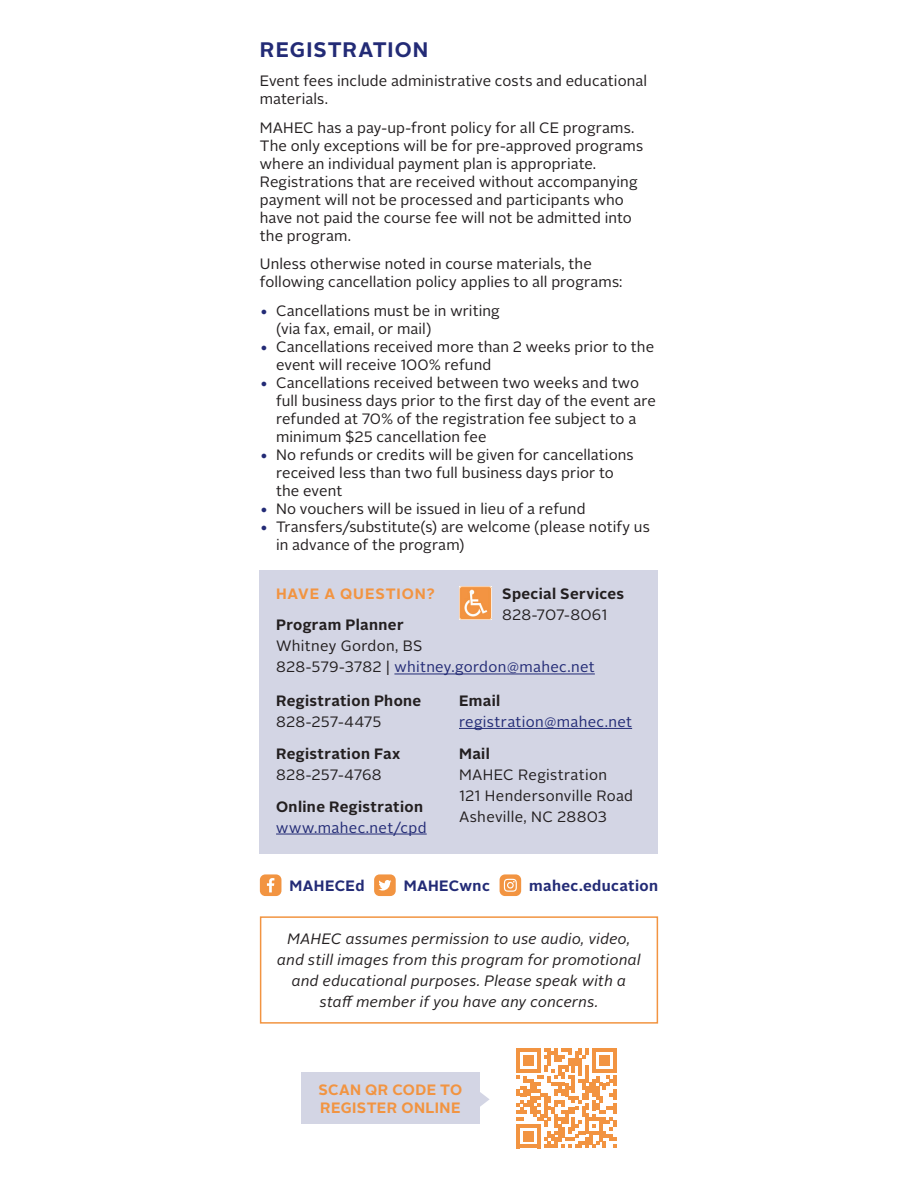
<style>
.page{position:relative;width:918px;height:1188px;background:#fff}
.page>*{position:absolute;margin:0;border:0;box-sizing:border-box;transform-origin:0 0}
.Heading{font:700 21px "Alright Sans";letter-spacing:.05em;color:#232b76}
.Paragraph{font:15px/18px "Alright Sans";letter-spacing:.01em;color:#231f20}
.Paragraph-2{font:italic 15px/21px "Alright Sans";letter-spacing:.02em;color:#231f20;text-align:center}
.Paragraph-3{font:700 15px/21px "Alright Sans";letter-spacing:.025em;color:#231f20}
.Paragraph-4{font:700 15px "Alright Sans";letter-spacing:.025em;color:#232b76}
.Paragraph-5{font:15px/21px "Alright Sans";letter-spacing:.02em;color:#232b76}
.Paragraph-6{font:700 15px/18px "Alright Sans";letter-spacing:.025em;color:#f29441}
.Subheading{font:700 15px "Alright Sans";letter-spacing:.055em;color:#f29441}
.s1{font-weight:700;color:#232b76}
.s2{font-weight:400}
.s3{font-weight:700}
.s4{color:#232b76}
.s5{font-weight:400;color:#232b76}
.s6{font-weight:700;color:#231f20}
</style>
<div class="page">
<div style="left:301px;top:1072px;width:179px;height:52px;background:#d3d5e4"></div>
<div style="left:260px;top:874px;width:21px;height:22px;background:#f29441;border-radius:5px"></div>
<svg style="left:267px;top:878px;width:7px;height:14px"></svg>
<div style="left:374px;top:874px;width:22px;height:22px;background:#f29441;border-radius:5px"></div>
<svg style="left:378px;top:880px;width:13px;height:11px"></svg>
<div style="left:500px;top:874px;width:21px;height:22px;background:#f29441;border-radius:5px"></div>
<svg style="left:504px;top:879px;width:13px;height:13px"></svg>
<div style="left:260px;top:916px;width:398px;height:108px;border:2px solid #f29441"></div>
<div style="left:260px;top:571px;width:398px;height:283px;background:#d3d5e4"></div>
<hr style="left:394px;top:673px;width:201px;height:1px;background:#232b76">
<hr style="left:276px;top:834px;width:151px;height:1px;background:#232b76">
<hr style="left:459px;top:728px;width:173px;height:1px;background:#232b76">
<img style="left:459px;top:587px;width:32px;height:32px">
<svg style="left:517px;top:1048px;width:100px;height:100px"></svg>
<svg style="left:480px;top:1092px;width:10px;height:15px"></svg>
<p class="Heading" style="left:260px;top:35px;width:170px">REGISTRATION</p>
<p class="Paragraph" style="left:260px;top:72px;width:389px">Event fees include administrative costs and educational materials.</p>
<p class="Paragraph" style="left:260px;top:119px;width:385px">MAHEC has a pay-up-front policy for all CE programs.<br>The only exceptions will be for pre-approved programs where an individual payment plan is appropriate.<br>Registrations that are received without accompanying payment will not be processed and participants who have not paid the course fee will not be admitted into the program.</p>
<p class="Paragraph" style="left:260px;top:256px;width:364px">Unless otherwise noted in course materials, the following cancellation policy applies to all programs:</p>
<p class="Paragraph" style="left:276px;top:302px;width:225px;text-indent:-16px"><span class="s1">•</span> Cancellations must be in writing (via fax, email, or mail)</p>
<p class="Paragraph" style="left:276px;top:338px;width:380px;text-indent:-16px"><span class="s1">•</span> Cancellations received more than 2 weeks prior to the event will receive 100% refund</p>
<p class="Paragraph" style="left:276px;top:374px;width:381px;text-indent:-16px"><span class="s1">•</span> Cancellations received between two weeks and two full business days prior to the first day of the event are refunded at 70% of the registration fee subject to a minimum $25 cancellation fee</p>
<p class="Paragraph" style="left:276px;top:446px;width:359px;text-indent:-16px"><span class="s1">•</span> No refunds or credits will be given for cancellations received less than two full business days prior to the event</p>
<p class="Paragraph" style="left:260px;top:500px;width:327px"><span class="s1">•</span> No vouchers will be issued in lieu of a refund</p>
<p class="Paragraph" style="left:276px;top:518px;width:375px;text-indent:-16px"><span class="s1">•</span> Transfers/substitute(s) are welcome (please notify us in advance of the program)</p>
<p class="Paragraph-3" style="left:502px;top:583px;width:124px">Special Services<br><span class="s2">828-707-8061</span></p>
<p class="Subheading" style="left:276px;top:583px;width:160px">HAVE A QUESTION?</p>
<p class="Paragraph" style="left:276px;top:615px;width:320px;line-height:21px"><span class="s3">Program Planner<br></span>Whitney Gordon, BS<br>828-579-3782 | <span class="s4">whitney.gordon@mahec.net</span></p>
<p class="Paragraph-3" style="left:276px;top:690px;width:147px">Registration Phone<br><span class="s2">828-257-4475</span></p>
<p class="Paragraph-3" style="left:276px;top:743px;width:126px">Registration Fax<br><span class="s2">828-257-4768</span></p>
<p class="Paragraph-3" style="left:276px;top:796px;width:152px">Online Registration <span class="s5">www.mahec.net/cpd</span></p>
<p class="Paragraph-5" style="left:459px;top:690px;width:175px"><span class="s6">Email </span>registration@mahec.net</p>
<p class="Paragraph" style="left:459px;top:743px;width:176px;line-height:21px"><span class="s3">Mail<br></span>MAHEC Registration<br>121 Hendersonville Road<br>Asheville, NC 28803</p>
<p class="Paragraph-4" style="left:290px;top:875px;width:76px">MAHECEd</p>
<p class="Paragraph-4" style="left:404px;top:875px;width:88px">MAHECwnc</p>
<p class="Paragraph-4" style="left:529px;top:875px;width:130px">mahec.education</p>
<p class="Paragraph-2" style="left:277px;top:929px;width:365px">MAHEC assumes permission to use audio, video, and still images from this program for promotional and educational purposes. Please speak with a staff member if you have any concerns.</p>
<p class="Paragraph-6" style="left:318px;top:1081px;width:145px">SCAN QR CODE TO<br>REGISTER ONLINE</p>
</div>
